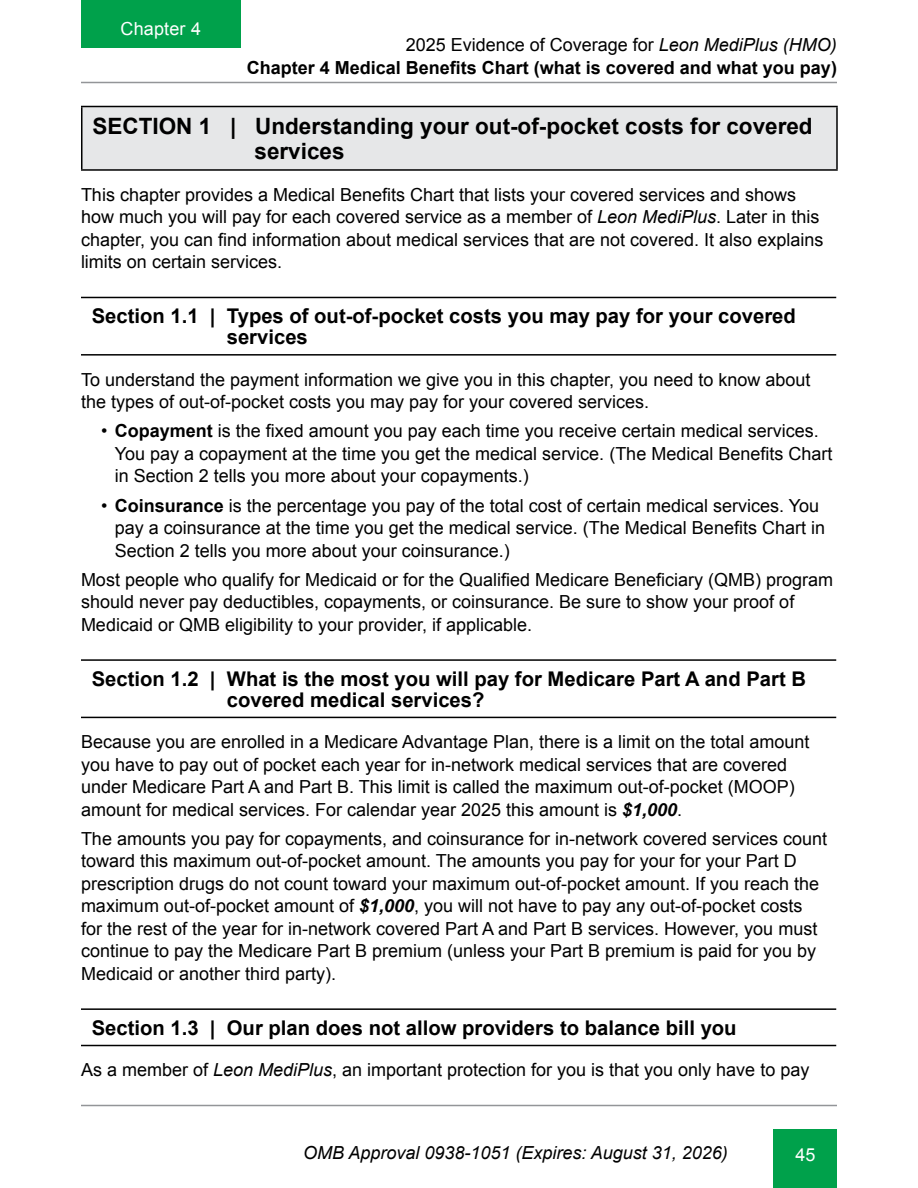
<style>
.page{position:relative;width:918px;height:1188px;background:#fff}
.page>*{position:absolute;margin:0;border:0;box-sizing:border-box;transform-origin:0 0}
.t1{font:700 22.5px/25.5px "Arial";color:#000}
.t2{font:700 20.25px/21px "Arial";color:#000}
.t3{font:18px/22.5px "Arial";color:#000}
.t4{font:700 18px/22.8px "Arial";color:#000;text-align:right}
.t5{font:italic 18px "Arial";color:#000}
.t6{font:18px "Arial";letter-spacing:.01em;color:#fff}
.s1{font-weight:400}
.s2{font-weight:400;font-style:italic}
.s3{font-style:italic}
.s4{font-weight:700}
.s5{font-weight:700;font-style:italic}
</style>
<div class="page">
<hr style="left:81px;top:82px;width:756px;height:1px;background:#939598">
<hr style="left:81px;top:1105px;width:756px;height:1px;background:#939598">
<div style="left:774px;top:1129px;width:63px;height:59px;background:#00a14b"></div>
<div style="left:81px;top:0;width:160px;height:48px;background:#00a14b"></div>
<div style="left:82px;top:106px;width:755px;height:64px;background:#e6e7e8"></div>
<hr style="left:81px;top:107px;width:1px;height:62px;background:#000">
<hr style="left:81px;top:106px;width:757px;height:1px;background:#000">
<hr style="left:836px;top:107px;width:2px;height:62px;background:#000">
<hr style="left:81px;top:169px;width:757px;height:2px;background:#000">
<hr style="left:81px;top:297px;width:755px;height:1px;background:#000">
<hr style="left:81px;top:354px;width:755px;height:2px;background:#000">
<hr style="left:81px;top:659px;width:755px;height:2px;background:#000">
<hr style="left:81px;top:717px;width:755px;height:1px;background:#000">
<hr style="left:81px;top:1008px;width:755px;height:2px;background:#000">
<hr style="left:81px;top:1045px;width:755px;height:1px;background:#000">
<p class="t6" style="left:121px;top:17px;width:82px">Chapter 4</p>
<p class="t4" style="left:247px;top:34px;width:592px"><span class="s1">2025 Evidence of Coverage for</span> <span class="s2">Leon MediPlus (HMO)<br></span>Chapter 4 Medical Benefits Chart (what is covered and what you pay)</p>
<p class="t1" style="left:255px;top:114px;width:560px;text-indent:-162px">SECTION 1 | Understanding your out-of-pocket costs for covered services</p>
<p class="t3" style="left:81px;top:183px;width:744px">This chapter provides a Medical Benefits Chart that lists your covered services and shows how much you will pay for each covered service as a member of <span class="s3">Leon MediPlus</span>. Later in this chapter, you can find information about medical services that are not covered. It also explains limits on certain services.</p>
<p class="t2" style="left:227px;top:306px;width:571px;text-indent:-135px">Section 1.1 | Types of out-of-pocket costs you may pay for your covered services</p>
<p class="t3" style="left:81px;top:368px;width:731px">To understand the payment information we give you in this chapter, you need to know about the types of out-of-pocket costs you may pay for your covered services.</p>
<p class="t3" style="left:115px;top:420px;width:719px;text-indent:-14px">• <span class="s4">Copayment</span> is the fixed amount you pay each time you receive certain medical services.<br>You pay a copayment at the time you get the medical service. (The Medical Benefits Chart in Section 2 tells you more about your copayments.)</p>
<p class="t3" style="left:115px;top:494px;width:712px;text-indent:-14px">• <span class="s4">Coinsurance</span> is the percentage you pay of the total cost of certain medical services. You pay a coinsurance at the time you get the medical service. (The Medical Benefits Chart in<br>Section 2 tells you more about your coinsurance.)</p>
<p class="t3" style="left:81px;top:568px;width:754px">Most people who qualify for Medicaid or for the Qualified Medicare Beneficiary (QMB) program should never pay deductibles, copayments, or coinsurance. Be sure to show your proof of<br>Medicaid or QMB eligibility to your provider, if applicable.</p>
<p class="t2" style="left:227px;top:669px;width:581px;text-indent:-135px">Section 1.2 | What is the most you will pay for Medicare Part A and Part B covered medical services?</p>
<p class="t3" style="left:81px;top:731px;width:730px">Because you are enrolled in a Medicare Advantage Plan, there is a limit on the total amount you have to pay out of pocket each year for in-network medical services that are covered under Medicare Part A and Part B. This limit is called the maximum out-of-pocket (MOOP) amount for medical services. For calendar year 2025 this amount is <span class="s5">$1,000</span>.</p>
<p class="t3" style="left:81px;top:828px;width:748px">The amounts you pay for copayments, and coinsurance for in-network covered services count toward this maximum out-of-pocket amount. The amounts you pay for your for your Part D prescription drugs do not count toward your maximum out-of-pocket amount. If you reach the maximum out-of-pocket amount of <span class="s5">$1,000</span>, you will not have to pay any out-of-pocket costs for the rest of the year for in-network covered Part A and Part B services. However, you must continue to pay the Medicare Part B premium (unless your Part B premium is paid for you by Medicaid or another third party).</p>
<p class="t2" style="left:92px;top:1018px;width:646px">Section 1.3 | Our plan does not allow providers to balance bill you</p>
<p class="t3" style="left:81px;top:1059px;width:730px">As a member of <span class="s3">Leon MediPlus</span>, an important protection for you is that you only have to pay</p>
<p class="t5" style="left:303px;top:1141px;width:426px">OMB Approval 0938-1051 (Expires: August 31, 2026)</p>
<p class="t6" style="left:795px;top:1142px;width:22px">45</p>
</div>
